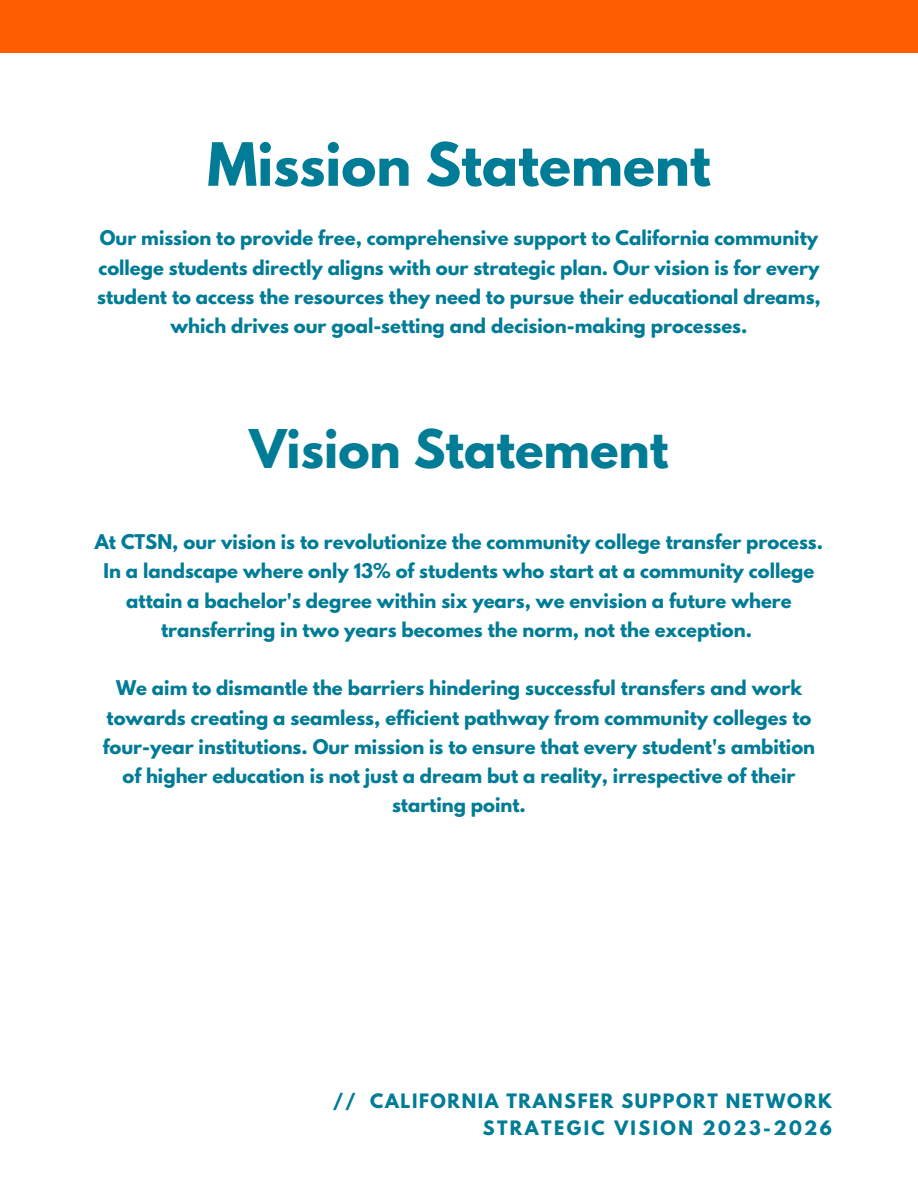
<style>
.page{position:relative;width:918px;height:1188px;background:#fff}
.page>*{position:absolute;margin:0;border:0;box-sizing:border-box;transform-origin:0 0}
.t1{font:700 52.8px "League Spartan";color:#007c96}
.t2{font:700 47.25px "League Spartan";color:#007c96}
.t3{font:700 18px/29.2px "League Spartan";color:#007c96;text-align:center}
.t4{font:700 17.55px "League Spartan";letter-spacing:.09em;color:#007c96}
.t5{font:700 17.55px "League Spartan";letter-spacing:.135em;color:#007c96}
</style>
<div class="page">
<div style="left:0;top:0;width:918px;height:52px;background:#ff5d00"></div>
<p class="t1" style="left:207px;top:138px;width:505px">Mission Statement</p>
<p class="t3" style="left:97px;top:226px;width:725px">Our mission to provide free, comprehensive support to California community college students directly aligns with our strategic plan. Our vision is for every student to access the resources they need to pursue their educational dreams, which drives our goal-setting and decision-making processes.</p>
<p class="t2" style="left:250px;top:426px;width:420px">Vision Statement</p>
<p class="t3" style="left:95px;top:530px;width:730px">At CTSN, our vision is to revolutionize the community college transfer process.<br>In a landscape where only 13% of students who start at a community college attain a bachelor's degree within six years, we envision a future where transferring in two years becomes the norm, not the exception.</p>
<p class="t3" style="left:103px;top:676px;width:714px">We aim to dismantle the barriers hindering successful transfers and work towards creating a seamless, efficient pathway from community colleges to four-year institutions. Our mission is to ensure that every student's ambition of higher education is not just a dream but a reality, irrespective of their starting point.</p>
<p class="t4" style="left:333px;top:1092px;width:501px">// CALIFORNIA TRANSFER SUPPORT NETWORK</p>
<p class="t5" style="left:483px;top:1120px;width:351px">STRATEGIC VISION 2023-2026</p>
</div>
